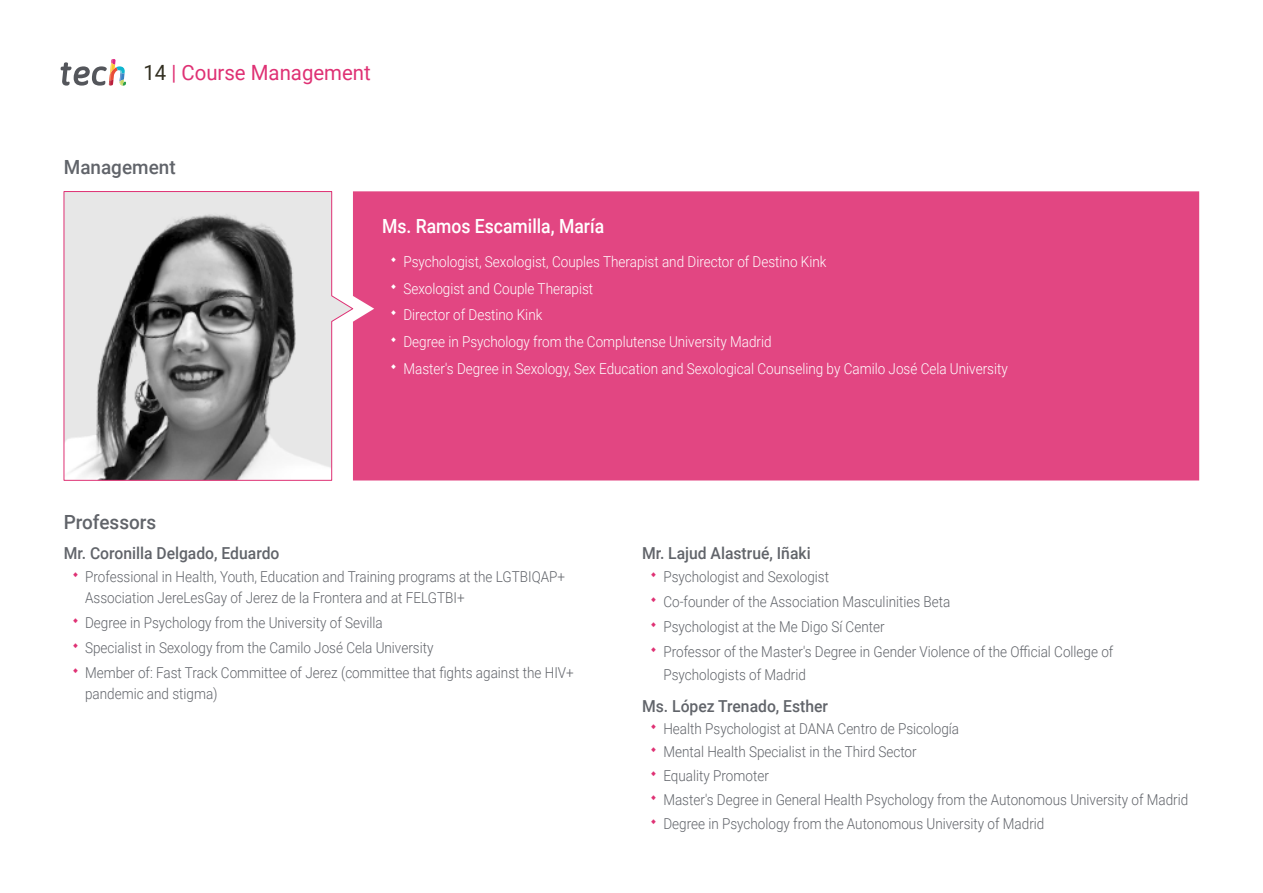
<style>
.page{position:relative;width:1263px;height:893px;background:#fff}
.page>*{position:absolute;margin:0;border:0;box-sizing:border-box;transform-origin:0 0}
.t1{font:21px "Roboto";color:#df3174}
.t2{font:500 19.5px "Roboto";color:#fff;scale:.9 1}
.t3{font:500 19.5px "Roboto";color:#61646a}
.t4{font:500 16.5px "Roboto";color:#61646a;scale:.95 1}
.t5{font:300 15px/25.2px "Roboto";color:#61646a;scale:.9 1}
.t6{font:300 15px/26.7px "Roboto";color:#fff;scale:.9 1}
.s1{color:#312e20}
</style>
<div class="page">
<svg style="left:61px;top:59px;width:65px;height:27px"></svg>
<div style="left:353px;top:191px;width:846px;height:289px;background:#e24682"></div>
<svg style="left:64px;top:191px;width:289px;height:290px;background:#a9a7a8"></svg>
<svg style="left:392px;top:257px;width:4px;height:5px"></svg>
<svg style="left:392px;top:284px;width:4px;height:5px"></svg>
<svg style="left:392px;top:310px;width:4px;height:5px"></svg>
<svg style="left:392px;top:337px;width:4px;height:5px"></svg>
<svg style="left:392px;top:364px;width:4px;height:5px"></svg>
<h1 class="t1" style="left:144px;top:57px;width:229px"><span class="s1">14</span> | Course Management</h1>
<h2 class="t3" style="left:64px;top:154px;width:113px">Management</h2>
<h2 class="t2" style="left:382px;top:212px;width:248px">Ms. Ramos Escamilla, María</h2>
<p class="t6" style="left:403px;top:247px;width:673px">Psychologist, Sexologist, Couples Therapist and Director of Destino Kink<br>Sexologist and Couple Therapist<br>Director of Destino Kink<br>Degree in Psychology from the Complutense University Madrid<br>Master's Degree in Sexology, Sex Education and Sexological Counseling by Camilo José Cela University</p>
<h2 class="t3" style="left:64px;top:509px;width:94px">Professors</h2>
<p class="t4" style="left:64px;top:541px;width:228px">Mr. Coronilla Delgado, Eduardo</p>
<p class="t5" style="left:85px;top:565px;width:535px;line-height:21px">Professional in Health, Youth, Education and Training programs at the LGTBIQAP+<br>Association JereLesGay of Jerez de la Frontera and at FELGTBI+</p>
<p class="t5" style="left:85px;top:609px;width:545px">Degree in Psychology from the University of Sevilla<br>Specialist in Sexology from the Camilo José Cela University<br>Member of: Fast Track Committee of Jerez (committee that fights against the HIV+</p>
<p class="t5" style="left:85px;top:681px;width:149px">pandemic and stigma)</p>
<p class="t4" style="left:642px;top:541px;width:179px">Mr. Lajud Alastrué, Iñaki</p>
<p class="t5" style="left:663px;top:563px;width:501px">Psychologist and Sexologist<br>Co-founder of the Association Masculinities Beta<br>Psychologist at the Me Digo Sí Center<br>Professor of the Master's Degree in Gender Violence of the Official College of</p>
<p class="t5" style="left:663px;top:661px;width:160px">Psychologists of Madrid</p>
<p class="t4" style="left:642px;top:694px;width:197px">Ms. López Trenado, Esther</p>
<p class="t5" style="left:663px;top:716px;width:585px;line-height:23.7px">Health Psychologist at DANA Centro de Psicología<br>Mental Health Specialist in the Third Sector<br>Equality Promoter<br>Master's Degree in General Health Psychology from the Autonomous University of Madrid Degree in Psychology from the Autonomous University of Madrid</p>
</div>
